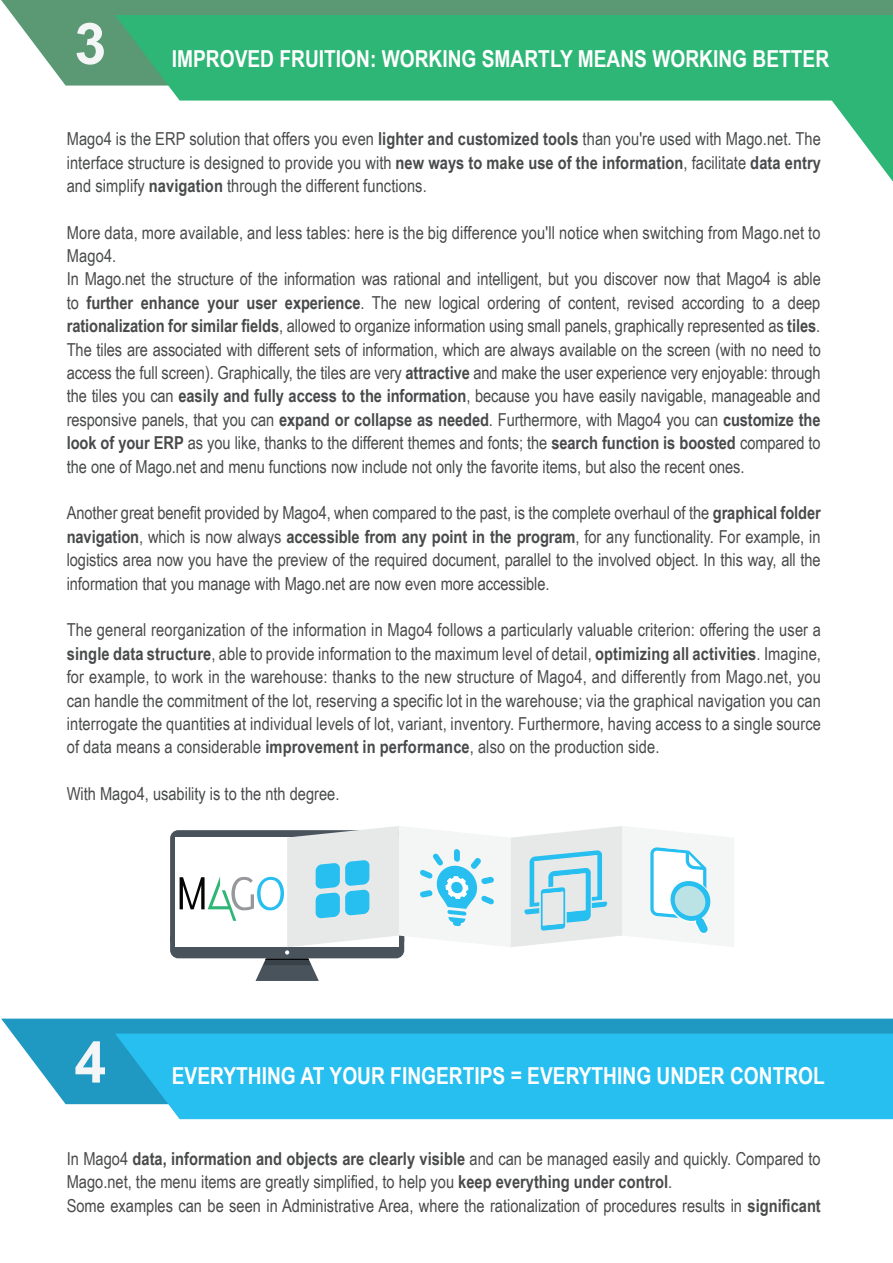
<style>
.page{position:relative;width:893px;height:1263px;background:#fff}
.page>*{position:absolute;margin:0;border:0;box-sizing:border-box;transform-origin:0 0}
.t1{font:700 57.45px "Arial";color:#f4f5f6}
.t2{font:700 23.4px "Arial Narrow";color:#fff}
.t3{font:17.85px/23.4px "Arial Narrow";letter-spacing:-.005em;color:#494a4b;text-align:justify}
.s1{font-weight:700}
</style>
<div class="page">
<svg style="left:1px;top:0;width:892px;height:86px;background:#70a687"></svg>
<div style="left:115px;top:15px;width:778px;height:86px;background:#2db676"></div>
<svg style="left:831px;top:99px;width:62px;height:83px"></svg>
<svg style="left:170px;top:826px;width:564px;height:155px"></svg>
<svg style="left:1px;top:1019px;width:892px;height:85px;background:#3ca6ca"></svg>
<div style="left:115px;top:1034px;width:778px;height:85px;background:#27bef0"></div>
<h1 class="t1" style="left:74px;top:3px;width:33px">3</h1>
<h2 class="t2" style="left:172px;top:41px;width:659px">IMPROVED FRUITION: WORKING SMARTLY MEANS WORKING BETTER</h2>
<p class="t3" style="left:67px;top:126px;width:756px">Mago4 is the ERP solution that offers you even <span class="s1">lighter and customized tools</span> than you're used with Mago.net. The interface structure is designed to provide you with <span class="s1">new ways to make use of the information</span>, facilitate <span class="s1">data entry </span>and simplify <span class="s1">navigation</span> through the different functions.</p>
<p class="t3" style="left:67px;top:220px;width:756px;text-align:left">More data, more available, and less tables: here is the big difference you'll notice when switching from Mago.net to Mago4.<br>In Mago.net the structure of the information was rational and intelligent, but you discover now that Mago4 is able to <span class="s1">further enhance your user experience</span>. The new logical ordering of content, revised according to a deep <span class="s1">rationalization for similar fields</span>, allowed to organize information using small panels, graphically represented as <span class="s1">tiles</span>.<br>The tiles are associated with different sets of information, which are always available on the screen (with no need to access the full screen). Graphically, the tiles are very <span class="s1">attractive</span> and make the user experience very enjoyable: through the tiles you can <span class="s1">easily and fully access to the information</span>, because you have easily navigable, manageable and responsive panels, that you can <span class="s1">expand or collapse as needed</span>. Furthermore, with Mago4 you can <span class="s1">customize the look of your ERP</span> as you like, thanks to the different themes and fonts; the <span class="s1">search function is boosted</span> compared to the one of Mago.net and menu functions now include not only the favorite items, but also the recent ones.</p>
<p class="t3" style="left:67px;top:501px;width:756px">Another great benefit provided by Mago4, when compared to the past, is the complete overhaul of the <span class="s1">graphical folder navigation</span>, which is now always <span class="s1">accessible from any point in the program</span>, for any functionality. For example, in logistics area now you have the preview of the required document, parallel to the involved object. In this way, all the information that you manage with Mago.net are now even more accessible.</p>
<p class="t3" style="left:67px;top:618px;width:756px">The general reorganization of the information in Mago4 follows a particularly valuable criterion: offering the user a <span class="s1">single data structure</span>, able to provide information to the maximum level of detail, <span class="s1">optimizing all activities</span>. Imagine, for example, to work in the warehouse: thanks to the new structure of Mago4, and differently from Mago.net, you can handle the commitment of the lot, reserving a specific lot in the warehouse; via the graphical navigation you can interrogate the quantities at individual levels of lot, variant, inventory. Furthermore, having access to a single source of data means a considerable <span class="s1">improvement in performance</span>, also on the production side.</p>
<p class="t3" style="left:67px;top:781px;width:274px">With Mago4, usability is to the nth degree.</p>
<h1 class="t1" style="left:74px;top:1022px;width:33px">4</h1>
<h2 class="t2" style="left:172px;top:1058px;width:655px">EVERYTHING AT YOUR FINGERTIPS = EVERYTHING UNDER CONTROL</h2>
<p class="t3" style="left:67px;top:1146px;width:756px;text-align:left">In Mago4 <span class="s1">data, information and objects are clearly visible</span> and can be managed easily and quickly. Compared to<br>Mago.net, the menu items are greatly simplified, to help you <span class="s1">keep everything under control</span>.<br>Some examples can be seen in Administrative Area, where the rationalization of procedures results in <span class="s1">significant</span></p>
</div>
